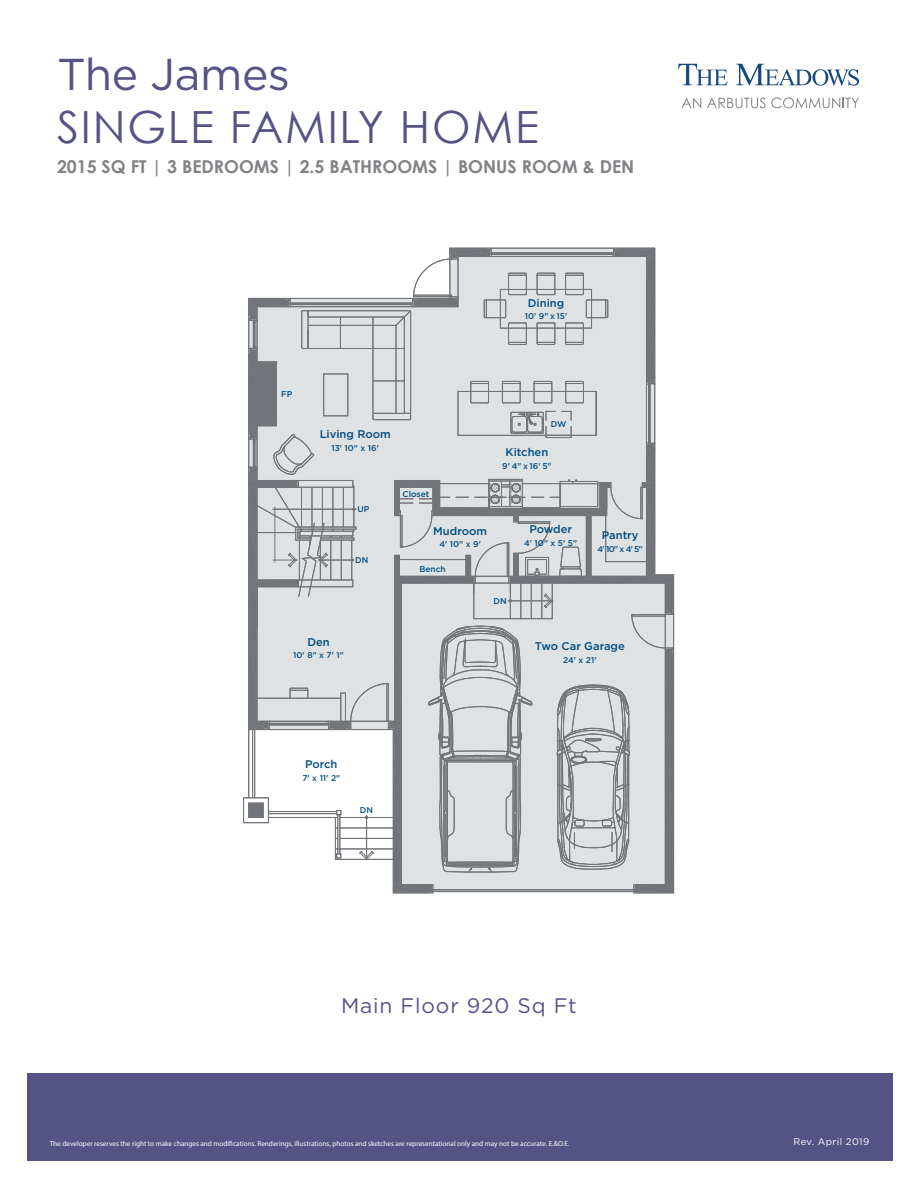
<style>
.page{position:relative;width:918px;height:1188px;background:#fff}
.page>*{position:absolute;margin:0;border:0;box-sizing:border-box;transform-origin:0 0}
.t1{font:44.55px "Gotham";letter-spacing:-.01em;color:#555386}
.t2{font:44.4px "Century Gothic";letter-spacing:.04em;color:#555386}
.t3{font:21px "Gotham";letter-spacing:.04em;color:#555386}
.t4{font:700 17.7px "Century Gothic";color:#808285}
.t5{font:500 11.1px "Gotham";color:#004d84}
.t6{font:9.6px "Gotham";letter-spacing:.04em;color:#fff}
.t7{font:500 8.4px "Gotham";color:#004d84}
.t8{font:7.2px "Myriad Pro";color:#fff}
</style>
<div class="page">
<div style="left:27px;top:1073px;width:866px;height:88px;background:#555386"></div>
<svg style="left:678px;top:64px;width:50px;height:21px"></svg>
<svg style="left:736px;top:64px;width:123px;height:22px"></svg>
<svg style="left:681px;top:98px;width:20px;height:10px"></svg>
<svg style="left:707px;top:97px;width:152px;height:11px"></svg>
<div style="left:243px;top:798px;width:26px;height:25px;border:1px solid #717478"></div>
<svg style="left:248px;top:248px;width:426px;height:645px;background:#d1d3d4"></svg>
<h1 class="t1" style="left:57px;top:46px;width:235px">The James</h1>
<h2 class="t2" style="left:57px;top:100px;width:483px">SINGLE FAMILY HOME</h2>
<h3 class="t4" style="left:57px;top:155px;width:579px">2015 SQ FT | 3 BEDROOMS | 2.5 BATHROOMS | BONUS ROOM &amp; DEN</h3>
<h3 class="t5" style="left:528px;top:297px;width:38px">Dining</h3>
<p class="t7" style="left:525px;top:312px;width:44px">10' 9" x 15'</p>
<p class="t7" style="left:281px;top:390px;width:13px">FP</p>
<h3 class="t5" style="left:320px;top:428px;width:72px">Living Room</h3>
<p class="t7" style="left:331px;top:443px;width:49px">13' 10" x 16'</p>
<p class="t7" style="left:358px;top:504px;width:13px">UP</p>
<p class="t7" style="left:355px;top:555px;width:15px">DN</p>
<p class="t7" style="left:403px;top:489px;width:28px">Closet</p>
<p class="t7" style="left:551px;top:419px;width:17px">DW</p>
<h3 class="t5" style="left:506px;top:446px;width:44px">Kitchen</h3>
<p class="t7" style="left:502px;top:461px;width:51px">9' 4" x 16' 5"</p>
<h3 class="t5" style="left:433px;top:525px;width:55px">Mudroom</h3>
<p class="t7" style="left:439px;top:540px;width:43px">4' 10" x 9'</p>
<p class="t7" style="left:419px;top:564px;width:28px">Bench</p>
<p class="t7" style="left:494px;top:596px;width:15px">DN</p>
<h3 class="t5" style="left:529px;top:523px;width:44px">Powder</h3>
<p class="t7" style="left:524px;top:538px;width:55px">4' 10" x 5' 5"</p>
<h3 class="t5" style="left:602px;top:529px;width:38px">Pantry</h3>
<p class="t7" style="left:598px;top:544px;width:47px">4' 10" x 4' 5"</p>
<h3 class="t5" style="left:307px;top:636px;width:24px">Den</h3>
<p class="t7" style="left:293px;top:651px;width:52px">10' 8" x 7' 1"</p>
<h3 class="t5" style="left:535px;top:640px;width:91px">Two Car Garage</h3>
<p class="t7" style="left:563px;top:655px;width:35px">24' x 21'</p>
<h3 class="t5" style="left:305px;top:758px;width:34px">Porch</h3>
<p class="t7" style="left:302px;top:773px;width:39px">7' x 11' 2"</p>
<p class="t7" style="left:360px;top:805px;width:15px">DN</p>
<h3 class="t3" style="left:341px;top:992px;width:237px">Main Floor 920 Sq Ft</h3>
<p class="t8" style="left:50px;top:1139px;width:521px">The developer reserves the right to make changes and modifications. Renderings, illustrations, photos and sketches are representational only and may not be accurate. E.&amp;O.E.</p>
<h3 class="t6" style="left:794px;top:1136px;width:77px">Rev. April 2019</h3>
</div>
